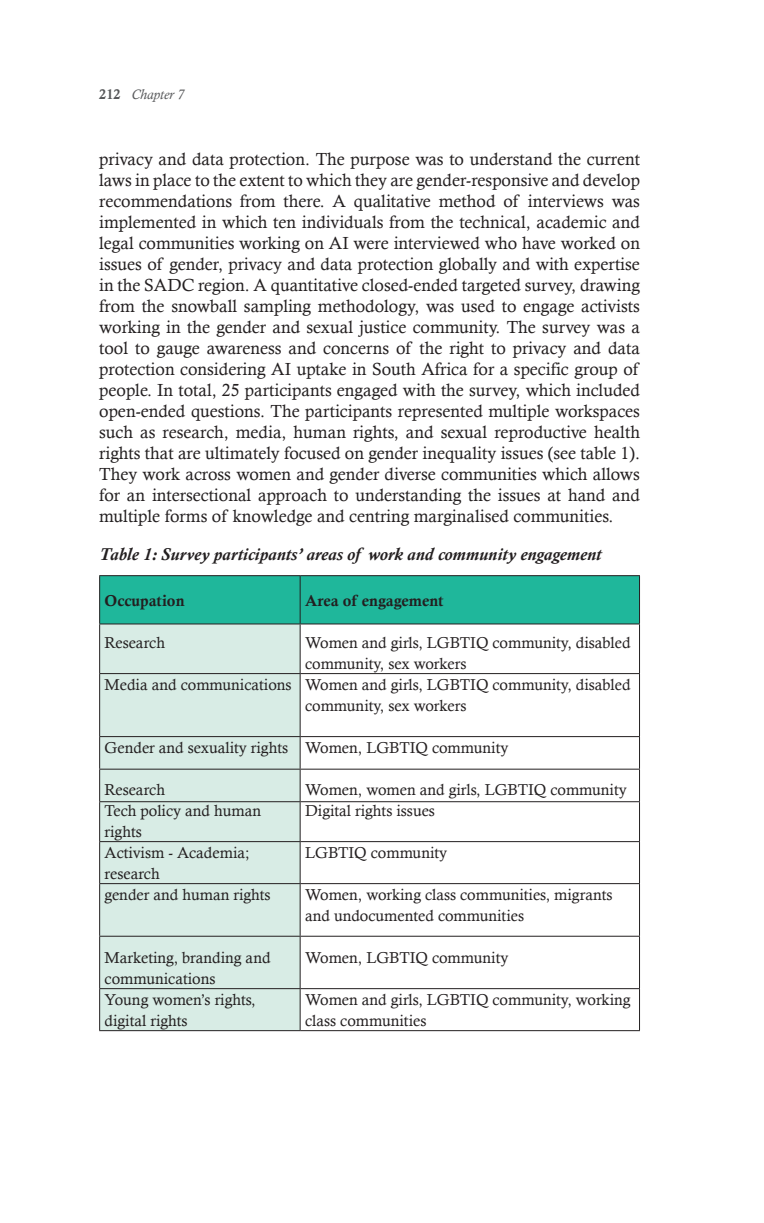
<style>
.page{position:relative;width:764px;height:1223px;background:#fff}
.page>*{position:absolute;margin:0;border:0;box-sizing:border-box;transform-origin:0 0}
.t1{font:17.5px/21px "Calisto";color:#231f20;text-align:justify}
.t2{font:italic 700 17.5px "Calisto";color:#231f20}
.t3{font:15.75px/21px "Calisto";color:#231f20}
.t4{font:15.75px "Calis MT Bol";color:#231f20}
.t5{font:italic 14px "Calisto";color:#57585a}
.s1{font-family:"Calis MT Bol";font-style:normal}
</style>
<div class="page">
<div style="left:100px;top:576px;width:539px;height:47px;background:#1fb79b"></div>
<div style="left:100px;top:624px;width:200px;height:406px;background:#d8ece5"></div>
<hr style="left:99px;top:575px;width:201px;height:1px;background:#231f20">
<hr style="left:300px;top:575px;width:340px;height:1px;background:#231f20">
<hr style="left:99px;top:623px;width:201px;height:1px;background:#231f20">
<hr style="left:300px;top:623px;width:340px;height:1px;background:#231f20">
<hr style="left:99px;top:673px;width:201px;height:1px;background:#231f20">
<hr style="left:300px;top:673px;width:340px;height:1px;background:#231f20">
<hr style="left:99px;top:736px;width:201px;height:1px;background:#231f20">
<hr style="left:300px;top:736px;width:340px;height:1px;background:#231f20">
<hr style="left:99px;top:769px;width:201px;height:1px;background:#231f20">
<hr style="left:300px;top:769px;width:340px;height:1px;background:#231f20">
<hr style="left:99px;top:801px;width:201px;height:1px;background:#231f20">
<hr style="left:300px;top:801px;width:340px;height:1px;background:#231f20">
<hr style="left:99px;top:841px;width:201px;height:1px;background:#231f20">
<hr style="left:300px;top:841px;width:340px;height:1px;background:#231f20">
<hr style="left:99px;top:883px;width:201px;height:1px;background:#231f20">
<hr style="left:300px;top:883px;width:340px;height:1px;background:#231f20">
<hr style="left:99px;top:936px;width:201px;height:1px;background:#231f20">
<hr style="left:300px;top:936px;width:340px;height:1px;background:#231f20">
<hr style="left:99px;top:988px;width:201px;height:1px;background:#231f20">
<hr style="left:300px;top:988px;width:340px;height:1px;background:#231f20">
<hr style="left:99px;top:1030px;width:201px;height:1px;background:#231f20">
<hr style="left:300px;top:1030px;width:340px;height:1px;background:#231f20">
<hr style="left:99px;top:576px;width:1px;height:47px;background:#231f20">
<hr style="left:99px;top:624px;width:1px;height:49px;background:#231f20">
<hr style="left:99px;top:674px;width:1px;height:62px;background:#231f20">
<hr style="left:99px;top:737px;width:1px;height:32px;background:#231f20">
<hr style="left:99px;top:769px;width:1px;height:32px;background:#231f20">
<hr style="left:99px;top:802px;width:1px;height:39px;background:#231f20">
<hr style="left:99px;top:842px;width:1px;height:41px;background:#231f20">
<hr style="left:99px;top:884px;width:1px;height:52px;background:#231f20">
<hr style="left:99px;top:937px;width:1px;height:51px;background:#231f20">
<hr style="left:99px;top:989px;width:1px;height:41px;background:#231f20">
<hr style="left:300px;top:576px;width:1px;height:47px;background:#231f20">
<hr style="left:639px;top:576px;width:1px;height:47px;background:#231f20">
<hr style="left:300px;top:624px;width:1px;height:49px;background:#231f20">
<hr style="left:639px;top:624px;width:1px;height:49px;background:#231f20">
<hr style="left:300px;top:674px;width:1px;height:62px;background:#231f20">
<hr style="left:639px;top:674px;width:1px;height:62px;background:#231f20">
<hr style="left:300px;top:737px;width:1px;height:32px;background:#231f20">
<hr style="left:639px;top:737px;width:1px;height:32px;background:#231f20">
<hr style="left:300px;top:769px;width:1px;height:32px;background:#231f20">
<hr style="left:639px;top:769px;width:1px;height:32px;background:#231f20">
<hr style="left:300px;top:802px;width:1px;height:39px;background:#231f20">
<hr style="left:639px;top:802px;width:1px;height:39px;background:#231f20">
<hr style="left:300px;top:842px;width:1px;height:41px;background:#231f20">
<hr style="left:639px;top:842px;width:1px;height:41px;background:#231f20">
<hr style="left:300px;top:884px;width:1px;height:52px;background:#231f20">
<hr style="left:639px;top:884px;width:1px;height:52px;background:#231f20">
<hr style="left:300px;top:937px;width:1px;height:51px;background:#231f20">
<hr style="left:639px;top:937px;width:1px;height:51px;background:#231f20">
<hr style="left:300px;top:989px;width:1px;height:41px;background:#231f20">
<hr style="left:639px;top:989px;width:1px;height:41px;background:#231f20">
<p class="t5" style="left:99px;top:86px;width:86px"><span class="s1">212</span> Chapter 7</p>
<p class="t1" style="left:99px;top:148px;width:542px">privacy and data protection. The purpose was to understand the current laws in place to the extent to which they are gender-responsive and develop recommendations from there. A qualitative method of interviews was implemented in which ten individuals from the technical, academic and legal communities working on AI were interviewed who have worked on issues of gender, privacy and data protection globally and with expertise in the SADC region. A quantitative closed-ended targeted survey, drawing from the snowball sampling methodology, was used to engage activists working in the gender and sexual justice community. The survey was a tool to gauge awareness and concerns of the right to privacy and data protection considering AI uptake in South Africa for a specific group of people. In total, 25 participants engaged with the survey, which included open-ended questions. The participants represented multiple workspaces such as research, media, human rights, and sexual reproductive health rights that are ultimately focused on gender inequality issues (see table 1).<br>They work across women and gender diverse communities which allows for an intersectional approach to understanding the issues at hand and multiple forms of knowledge and centring marginalised communities.</p>
<p class="t2" style="left:99px;top:544px;width:504px">Table 1: Survey participants’ areas of work and community engagement</p>
<p class="t4" style="left:105px;top:591px;width:81px">Occupation</p>
<p class="t4" style="left:305px;top:591px;width:140px">Area of engagement</p>
<p class="t3" style="left:105px;top:631px;width:62px">Research</p>
<p class="t3" style="left:305px;top:631px;width:327px">Women and girls, LGBTIQ community, disabled</p>
<p class="t3" style="left:305px;top:652px;width:163px">community, sex workers</p>
<p class="t3" style="left:105px;top:673px;width:527px">Media and communications Women and girls, LGBTIQ community, disabled</p>
<p class="t3" style="left:305px;top:694px;width:163px">community, sex workers</p>
<p class="t3" style="left:105px;top:736px;width:405px">Gender and sexuality rights Women, LGBTIQ community</p>
<p class="t3" style="left:105px;top:778px;width:62px">Research</p>
<p class="t3" style="left:305px;top:778px;width:323px">Women, women and girls, LGBTIQ community</p>
<p class="t3" style="left:105px;top:799px;width:158px">Tech policy and human rights</p>
<p class="t3" style="left:305px;top:799px;width:131px">Digital rights issues</p>
<p class="t3" style="left:105px;top:841px;width:146px">Activism - Academia; research</p>
<p class="t3" style="left:305px;top:841px;width:144px">LGBTIQ community</p>
<p class="t3" style="left:105px;top:883px;width:168px">gender and human rights</p>
<p class="t3" style="left:305px;top:883px;width:309px">Women, working class communities, migrants and undocumented communities</p>
<p class="t3" style="left:105px;top:946px;width:167px">Marketing, branding and communications</p>
<p class="t3" style="left:305px;top:946px;width:205px">Women, LGBTIQ community</p>
<p class="t3" style="left:105px;top:988px;width:153px">Young women’s rights, digital rights</p>
<p class="t3" style="left:305px;top:988px;width:327px">Women and girls, LGBTIQ community, working class communities</p>
</div>
